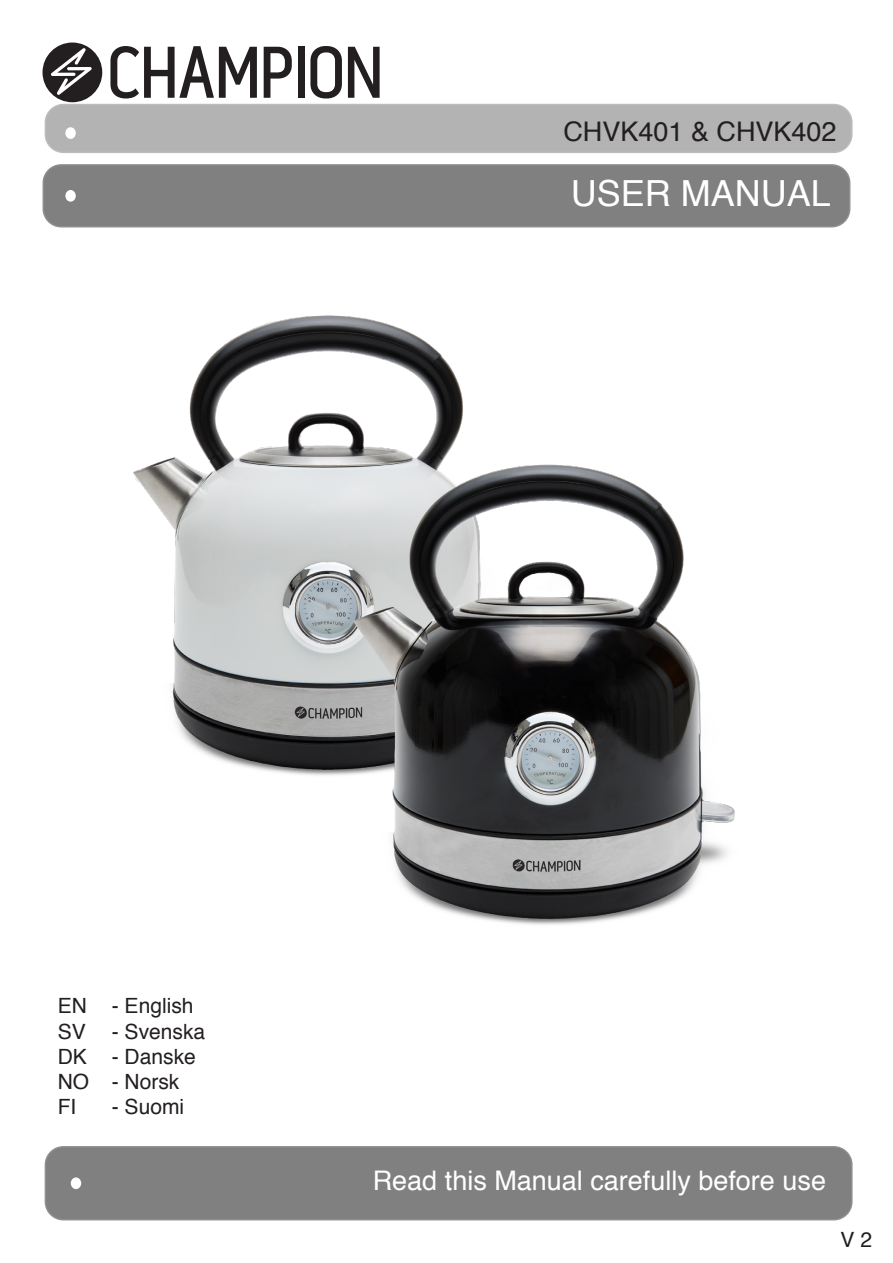
<style>
.page{position:relative;width:893px;height:1263px;background:#fff}
.page>*{position:absolute;margin:0;border:0;box-sizing:border-box;transform-origin:0 0}
.t1{font:36px "Helvetica";color:#fff}
.t2{font:27px "Helvetica";color:#fff}
.t3{font:27px "Helvetica";color:#231f20}
.t4{font:21px "Helvetica";color:#231f20}
</style>
<div class="page">
<svg style="left:110px;top:46px;width:147px;height:52px"></svg>
<svg style="left:264px;top:47px;width:28px;height:51px"></svg>
<div style="left:298px;top:47px;width:7px;height:51px;background:#231f20"></div>
<svg style="left:310px;top:46px;width:32px;height:52px"></svg>
<svg style="left:348px;top:47px;width:32px;height:51px"></svg>
<svg style="left:43px;top:43px;width:59px;height:59px"></svg>
<div style="left:45px;top:105px;width:807px;height:47px;background:#b3b3b3;border-radius:18px"></div>
<div style="left:45px;top:104px;width:808px;height:49px;border:2px solid #231f20;border-radius:18px"></div>
<div style="left:43px;top:165px;width:807px;height:62px;background:#808080;border-radius:18px"></div>
<div style="left:43px;top:164px;width:807px;height:63px;border:2px solid #231f20;border-radius:18px"></div>
<div style="left:45px;top:1147px;width:807px;height:73px;background:#808080;border-radius:18px"></div>
<div style="left:45px;top:1146px;width:808px;height:74px;border:2px solid #231f20;border-radius:18px"></div>
<div style="left:65px;top:127px;width:11px;height:12px;background:#fff;border-radius:50%"></div>
<div style="left:65px;top:190px;width:11px;height:12px;background:#fff;border-radius:50%"></div>
<div style="left:71px;top:1177px;width:10px;height:12px;background:#fff;border-radius:50%"></div>
<img style="left:133px;top:315px;width:602px;height:610px">
<p class="t3" style="left:563px;top:115px;width:275px">CHVK401 &amp; CHVK402</p>
<p class="t1" style="left:571px;top:171px;width:262px">USER MANUAL</p>
<p class="t4" style="left:58px;top:993px;width:137px">EN - English</p>
<p class="t4" style="left:58px;top:1018px;width:149px">SV - Svenska</p>
<p class="t4" style="left:58px;top:1043px;width:140px">DK - Danske</p>
<p class="t4" style="left:58px;top:1068px;width:123px">NO - Norsk</p>
<p class="t4" style="left:58px;top:1094px;width:20px">FI</p>
<p class="t4" style="left:112px;top:1094px;width:74px">- Suomi</p>
<p class="t2" style="left:373px;top:1164px;width:455px">Read this Manual carefully before use</p>
<p class="t4" style="left:840px;top:1227px;width:33px">V 2</p>
</div>
